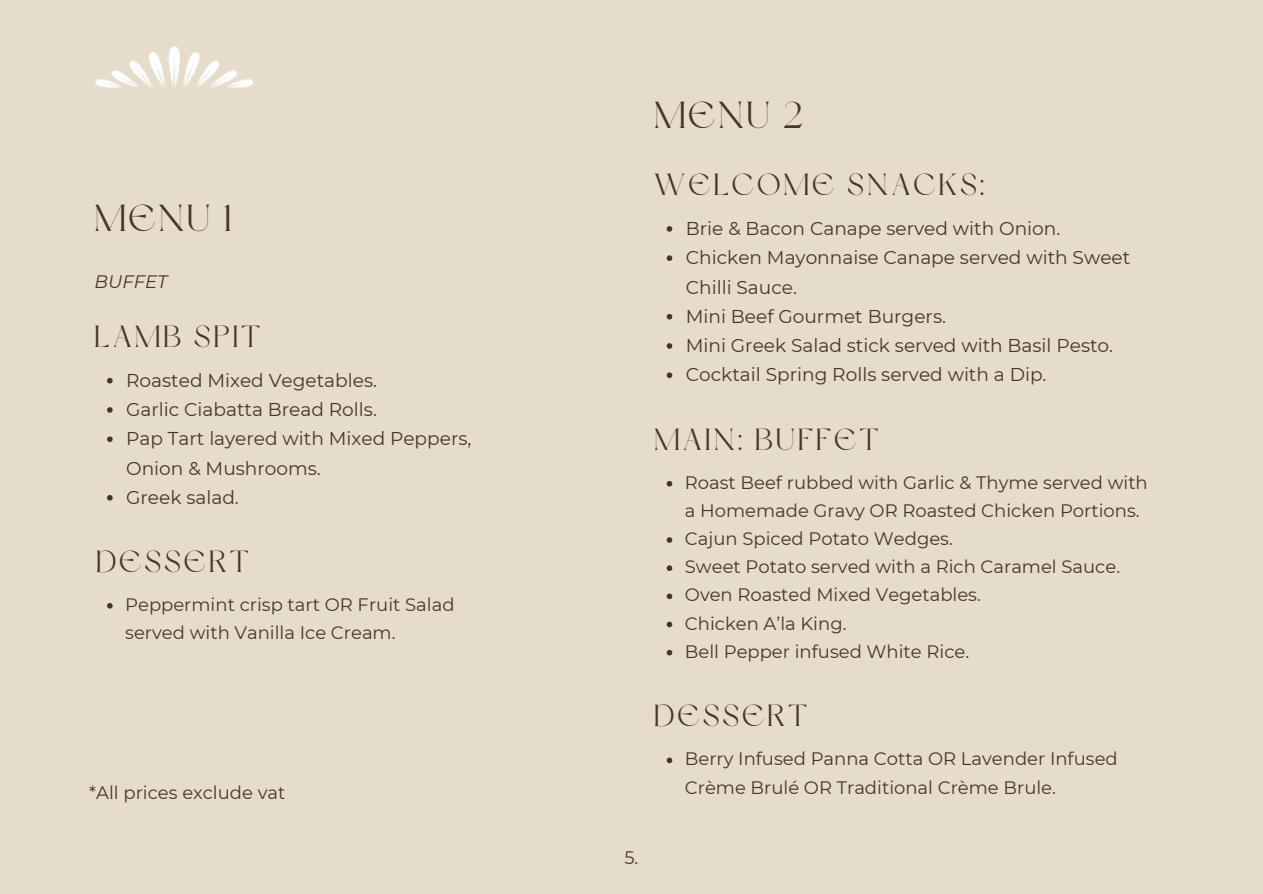
<style>
.page{position:relative;width:1263px;height:894px;background:#fff}
.page>*{position:absolute;margin:0;border:0;box-sizing:border-box;transform-origin:0 0}
.t1{font:37.5px "Dream Avenue";letter-spacing:.06em;color:#47352c}
.t2{font:30.45px "Dream Avenue";letter-spacing:.1em;color:#47352c}
.t3{font:18.6px/29.2px "Montserrat";color:#47352c}
.t4{font:18px/28.2px "Montserrat";color:#47352c}
.t5{font:italic 18px "Montserrat";color:#47352c}
</style>
<div class="page">
<div style="left:0;top:0;width:1263px;height:893px;background:#e6dccb"></div>
<svg style="left:107px;top:378px;width:6px;height:5px"></svg>
<svg style="left:107px;top:407px;width:6px;height:5px"></svg>
<svg style="left:107px;top:436px;width:6px;height:6px"></svg>
<svg style="left:107px;top:495px;width:6px;height:5px"></svg>
<svg style="left:107px;top:603px;width:6px;height:5px"></svg>
<svg style="left:667px;top:226px;width:5px;height:6px"></svg>
<svg style="left:667px;top:255px;width:5px;height:6px"></svg>
<svg style="left:667px;top:314px;width:5px;height:5px"></svg>
<svg style="left:667px;top:343px;width:5px;height:6px"></svg>
<svg style="left:667px;top:372px;width:5px;height:6px"></svg>
<svg style="left:667px;top:481px;width:5px;height:5px"></svg>
<svg style="left:667px;top:537px;width:5px;height:5px"></svg>
<svg style="left:667px;top:565px;width:5px;height:6px"></svg>
<svg style="left:667px;top:593px;width:5px;height:6px"></svg>
<svg style="left:667px;top:621px;width:5px;height:6px"></svg>
<svg style="left:667px;top:649px;width:5px;height:6px"></svg>
<svg style="left:667px;top:757px;width:5px;height:6px"></svg>
<img style="left:95px;top:47px;width:158px;height:41px">
<p class="t1" style="left:95px;top:203px;width:138px">MENU 1</p>
<p class="t5" style="left:95px;top:270px;width:74px">BUFFET</p>
<h1 class="t2" style="left:95px;top:324px;width:167px">LAMB SPIT</h1>
<h1 class="t3" style="left:126px;top:365px;width:252px">Roasted Mixed Vegetables.</h1>
<h3 class="t3" style="left:126px;top:395px;width:252px">Garlic Ciabatta Bread Rolls.</h3>
<h2 class="t3" style="left:126px;top:424px;width:347px">Pap Tart layered with Mixed Peppers,<br>Onion &amp; Mushrooms.</h2>
<p class="t3" style="left:126px;top:482px;width:114px">Greek salad.</p>
<p class="t2" style="left:96px;top:549px;width:155px">DESSERT</p>
<p class="t4" style="left:125px;top:590px;width:331px">Peppermint crisp tart OR Fruit Salad served with Vanilla Ice Cream.</p>
<h2 class="t4" style="left:89px;top:778px;width:198px">*All prices exclude vat</h2>
<h2 class="t1" style="left:654px;top:100px;width:151px">MENU 2</h2>
<p class="t2" style="left:654px;top:172px;width:332px">WELCOME SNACKS:</p>
<h2 class="t3" style="left:686px;top:214px;width:376px">Brie &amp; Bacon Canape served with Onion.</h2>
<p class="t3" style="left:686px;top:243px;width:446px">Chicken Mayonnaise Canape served with Sweet<br>Chilli Sauce.</p>
<p class="t3" style="left:686px;top:301px;width:262px">Mini Beef Gourmet Burgers.</p>
<p class="t3" style="left:686px;top:331px;width:429px">Mini Greek Salad stick served with Basil Pesto.</p>
<p class="t3" style="left:686px;top:360px;width:362px">Cocktail Spring Rolls served with a Dip.</p>
<p class="t2" style="left:654px;top:426px;width:226px">MAIN: BUFFET</p>
<h2 class="t4" style="left:685px;top:468px;width:464px">Roast Beef rubbed with Garlic &amp; Thyme served with a Homemade Gravy OR Roasted Chicken Portions.</h2>
<p class="t4" style="left:685px;top:524px;width:269px">Cajun Spiced Potato Wedges.</p>
<p class="t4" style="left:685px;top:552px;width:437px">Sweet Potato served with a Rich Caramel Sauce.</p>
<p class="t4" style="left:685px;top:580px;width:298px">Oven Roasted Mixed Vegetables.</p>
<p class="t4" style="left:685px;top:608px;width:163px">Chicken A’la King.</p>
<p class="t4" style="left:685px;top:637px;width:286px">Bell Pepper infused White Rice.</p>
<p class="t2" style="left:654px;top:703px;width:155px">DESSERT</p>
<p class="t4" style="left:685px;top:744px;width:434px">Berry Infused Panna Cotta OR Lavender Infused<br>Crème Brulé OR Traditional Crème Brule.</p>
<p class="t4" style="left:624px;top:843px;width:16px">5.</p>
</div>
